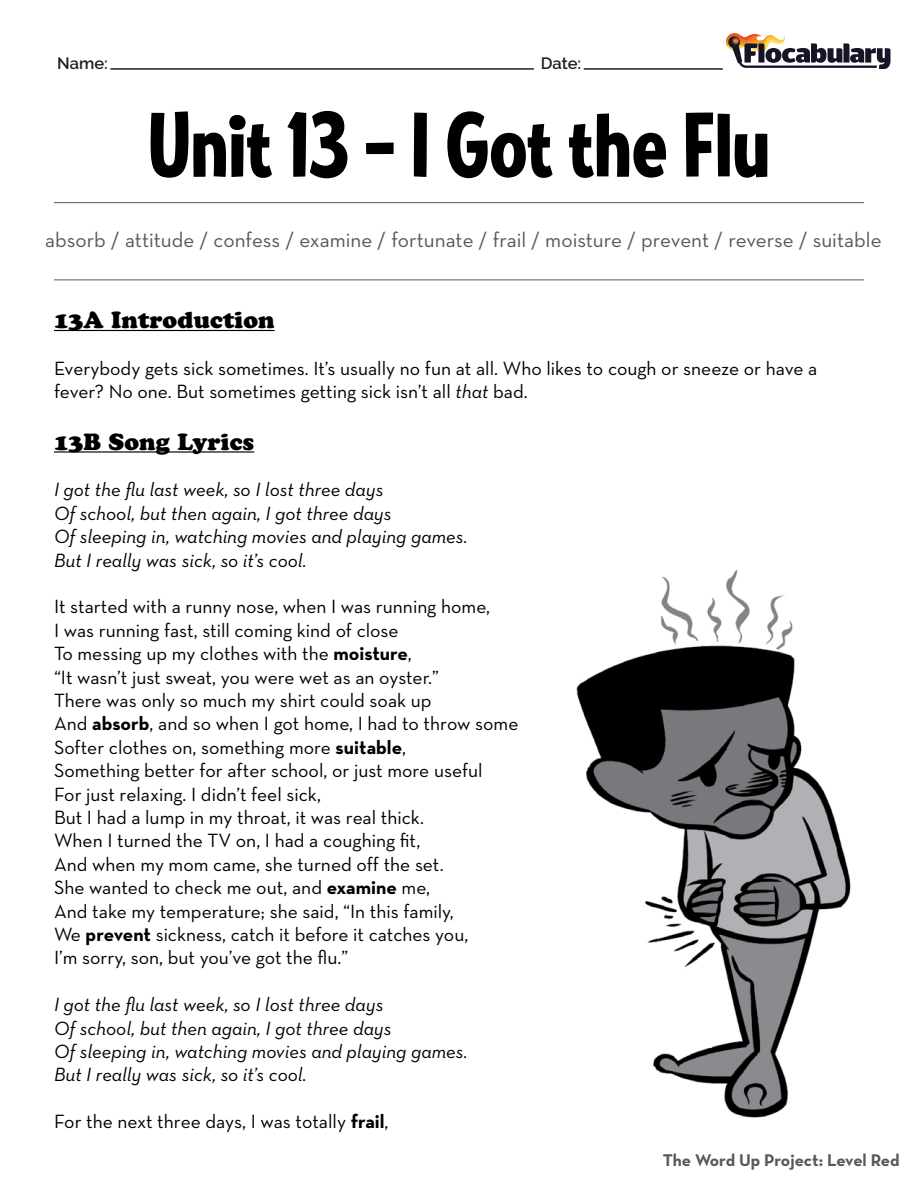
<style>
.page{position:relative;width:918px;height:1188px;background:#fff}
.page>*{position:absolute;margin:0;border:0;box-sizing:border-box;transform-origin:0 0}
.t1{font:90.75px "Ed Gothic";color:#000}
.t2{font:23.25px "Cooper Black Std";letter-spacing:.005em;color:#000}
.t3{font:21.15px "Neutra Text";color:#58595b}
.t4{font:19.5px/23.4px "Neutra Text";color:#000}
.t5{font:italic 19.5px/23.4px "Neutra Text";color:#000}
.t6{font:700 17.25px "Neutra Text";letter-spacing:-.005em;color:#58595b}
.t7{font:600 16.5px "Raleway";color:#201e1e}
.s1{font-style:italic}
.s2{font-weight:700}
</style>
<div class="page">
<hr style="left:54px;top:330px;width:221px;height:1px;background:#000">
<hr style="left:54px;top:451px;width:200px;height:2px;background:#000">
<hr style="left:54px;top:202px;width:810px;height:1px;background:#585a5c">
<hr style="left:54px;top:280px;width:810px;height:1px;background:#585a5c">
<img style="left:576px;top:570px;width:275px;height:548px">
<hr style="left:110px;top:68px;width:424px;height:2px;background:#201e1e">
<hr style="left:584px;top:68px;width:139px;height:2px;background:#201e1e">
<svg style="left:726px;top:33px;width:165px;height:36px"></svg>
<p class="t7" style="left:57px;top:54px;width:52px">Name:</p>
<p class="t7" style="left:541px;top:54px;width:42px">Date:</p>
<h1 class="t1" style="left:148px;top:91px;width:623px">Unit 13 – I Got the Flu</h1>
<p class="t3" style="left:45px;top:227px;width:838px">absorb / attitude / confess / examine / fortunate / frail / moisture / prevent / reverse / suitable</p>
<p class="t2" style="left:54px;top:306px;width:222px">13A Introduction</p>
<p class="t4" style="left:54px;top:356px;width:765px">Everybody gets sick sometimes. It’s usually no fun at all. Who likes to cough or sneeze or have a fever? No one. But sometimes getting sick isn’t all <span class="s1">that</span> bad.</p>
<p class="t2" style="left:54px;top:428px;width:202px">13B Song Lyrics</p>
<p class="t5" style="left:54px;top:478px;width:415px">I got the flu last week, so I lost three days<br>Of school, but then again, I got three days<br>Of sleeping in, watching movies and playing games.<br>But I really was sick, so it’s cool.</p>
<p class="t4" style="left:54px;top:595px;width:466px">It started with a runny nose, when I was running home,<br>I was running fast, still coming kind of close<br>To messing up my clothes with the <span class="s2">moisture</span>,<br>“It wasn’t just sweat, you were wet as an oyster.”<br>There was only so much my shirt could soak up<br>And <span class="s2">absorb</span>, and so when I got home, I had to throw some Softer clothes on, something more <span class="s2">suitable</span>,<br>Something better for after school, or just more useful<br>For just relaxing. I didn’t feel sick,<br>But I had a lump in my throat, it was real thick.<br>When I turned the TV on, I had a coughing fit,<br>And when my mom came, she turned off the set.<br>She wanted to check me out, and <span class="s2">examine</span> me,<br>And take my temperature; she said, “In this family,<br>We <span class="s2">prevent</span> sickness, catch it before it catches you,<br>I’m sorry, son, but you’ve got the flu.”</p>
<p class="t5" style="left:54px;top:993px;width:415px">I got the flu last week, so I lost three days<br>Of school, but then again, I got three days<br>Of sleeping in, watching movies and playing games.<br>But I really was sick, so it’s cool.</p>
<p class="t4" style="left:54px;top:1110px;width:336px">For the next three days, I was totally <span class="s2">frail</span>,</p>
<p class="t6" style="left:663px;top:1149px;width:238px">The Word Up Project: Level Red</p>
</div>
